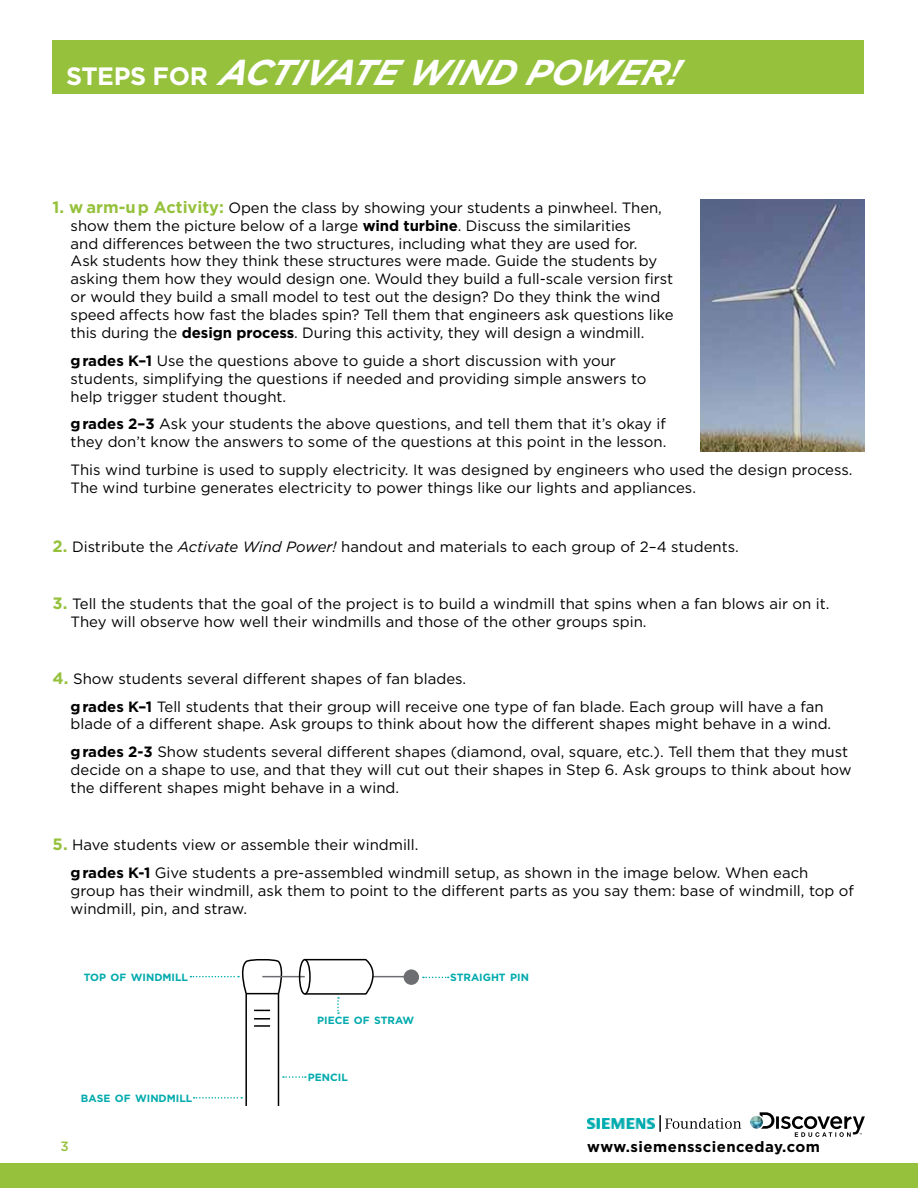
<style>
.page{position:relative;width:918px;height:1188px;background:#fff}
.page>*{position:absolute;margin:0;border:0;box-sizing:border-box;transform-origin:0 0}
.t1{font:italic 700 35.85px "Gotham";letter-spacing:-.005em;color:#fff}
.t2{font:15px/18px "Gotham";color:#000}
.t3{font:700 15px "Gotham";letter-spacing:.03em;color:#000}
.t4{font:500 13.5px "Gotham";color:#96c13d}
.t5{font:700 10.5px "Gotham";color:#00aaad}
.s1{font-style:normal;font-size:25.05px}
.s2{font-weight:700;font-size:16.5px;color:#96c13d}
.s3{font-weight:700}
.s4{font-style:italic}
</style>
<div class="page">
<div style="left:53px;top:40px;width:811px;height:54px;background:#96c13d"></div>
<div style="left:0;top:1164px;width:918px;height:24px;background:#96c13d"></div>
<svg style="left:750px;top:1112px;width:115px;height:25px"></svg>
<img style="left:587px;top:1118px;width:68px;height:11px">
<svg style="left:660px;top:1115px;width:81px;height:17px"></svg>
<img style="left:701px;top:200px;width:164px;height:252px">
<hr style="left:262px;top:976px;width:148px;height:1px;background:#6d6e71">
<div style="left:404px;top:969px;width:15px;height:16px;background:#6d6e71;border-radius:50%"></div>
<svg style="left:423px;top:977px;width:26px;height:1px"></svg>
<svg style="left:190px;top:958px;width:184px;height:148px"></svg>
<h1 class="t1" style="left:66px;top:49px;width:625px"><span class="s1">STEPS FOR</span> ACTIVATE WIND POWER!</h1>
<p class="t2" style="left:71px;top:198px;width:604px;text-indent:-18px"><span class="s2">1. W arm-U p Activity:</span> Open the class by showing your students a pinwheel. Then, show them the picture below of a large <span class="s3">wind turbine</span>. Discuss the similarities<br>and differences between the two structures, including what they are used for.<br>Ask students how they think these structures were made. Guide the students by asking them how they would design one. Would they build a full-scale version first or would they build a small model to test out the design? Do they think the wind speed affects how fast the blades spin? Tell them that engineers ask questions like this during the <span class="s3">design process</span>. During this activity, they will design a windmill.</p>
<p class="t2" style="left:71px;top:351px;width:577px"><span class="s3">G rades K–1</span> Use the questions above to guide a short discussion with your students, simplifying the questions if needed and providing simple answers to help trigger student thought.</p>
<p class="t2" style="left:71px;top:415px;width:597px"><span class="s3">G rades 2–3</span> Ask your students the above questions, and tell them that it’s okay if they don’t know the answers to some of the questions at this point in the lesson.</p>
<p class="t2" style="left:71px;top:460px;width:783px">This wind turbine is used to supply electricity. It was designed by engineers who used the design process.<br>The wind turbine generates electricity to power things like our lights and appliances.</p>
<p class="t2" style="left:53px;top:537px;width:688px"><span class="s2">2.</span> Distribute the <span class="s4">Activate Wind Power!</span> handout and materials to each group of 2–4 students.</p>
<p class="t2" style="left:71px;top:594px;width:760px;text-indent:-18px"><span class="s2">3.</span> Tell the students that the goal of the project is to build a windmill that spins when a fan blows air on it.<br>They will observe how well their windmills and those of the other groups spin.</p>
<p class="t2" style="left:71px;top:664px;width:754px;line-height:27.6px;text-indent:-18px"><span class="s2">4.</span> Show students several different shapes of fan blades.<br><span class="s3">G rades K–1</span> Tell students that their group will receive one type of fan blade. Each group will have a fan</p>
<p class="t2" style="left:71px;top:710px;width:779px;line-height:27.6px">blade of a different shape. Ask groups to think about how the different shapes might behave in a wind.<br><span class="s3">G rades 2-3</span> Show students several different shapes (diamond, oval, square, etc.). Tell them that they must</p>
<p class="t2" style="left:71px;top:760px;width:783px">decide on a shape to use, and that they will cut out their shapes in Step 6. Ask groups to think about how the different shapes might behave in a wind.</p>
<p class="t2" style="left:71px;top:831px;width:739px;line-height:27.6px;text-indent:-18px"><span class="s2">5.</span> Have students view or assemble their windmill.<br><span class="s3">G rades K-1</span> Give students a pre-assembled windmill setup, as shown in the image below. When each</p>
<p class="t2" style="left:71px;top:881px;width:785px">group has their windmill, ask them to point to the different parts as you say them: base of windmill, top of windmill, pin, and straw.</p>
<p class="t5" style="left:84px;top:970px;width:106px">TOP OF WINDMILL</p>
<p class="t5" style="left:450px;top:970px;width:80px">STRAIGHT PIN</p>
<p class="t5" style="left:317px;top:1013px;width:98px">PIECE OF STRAW</p>
<p class="t5" style="left:81px;top:1091px;width:113px">BASE OF WINDMILL</p>
<p class="t5" style="left:308px;top:1070px;width:41px">PENCIL</p>
<p class="t4" style="left:60px;top:1138px;width:10px">3</p>
<p class="t3" style="left:587px;top:1138px;width:234px">www.siemensscienceday.com</p>
</div>
